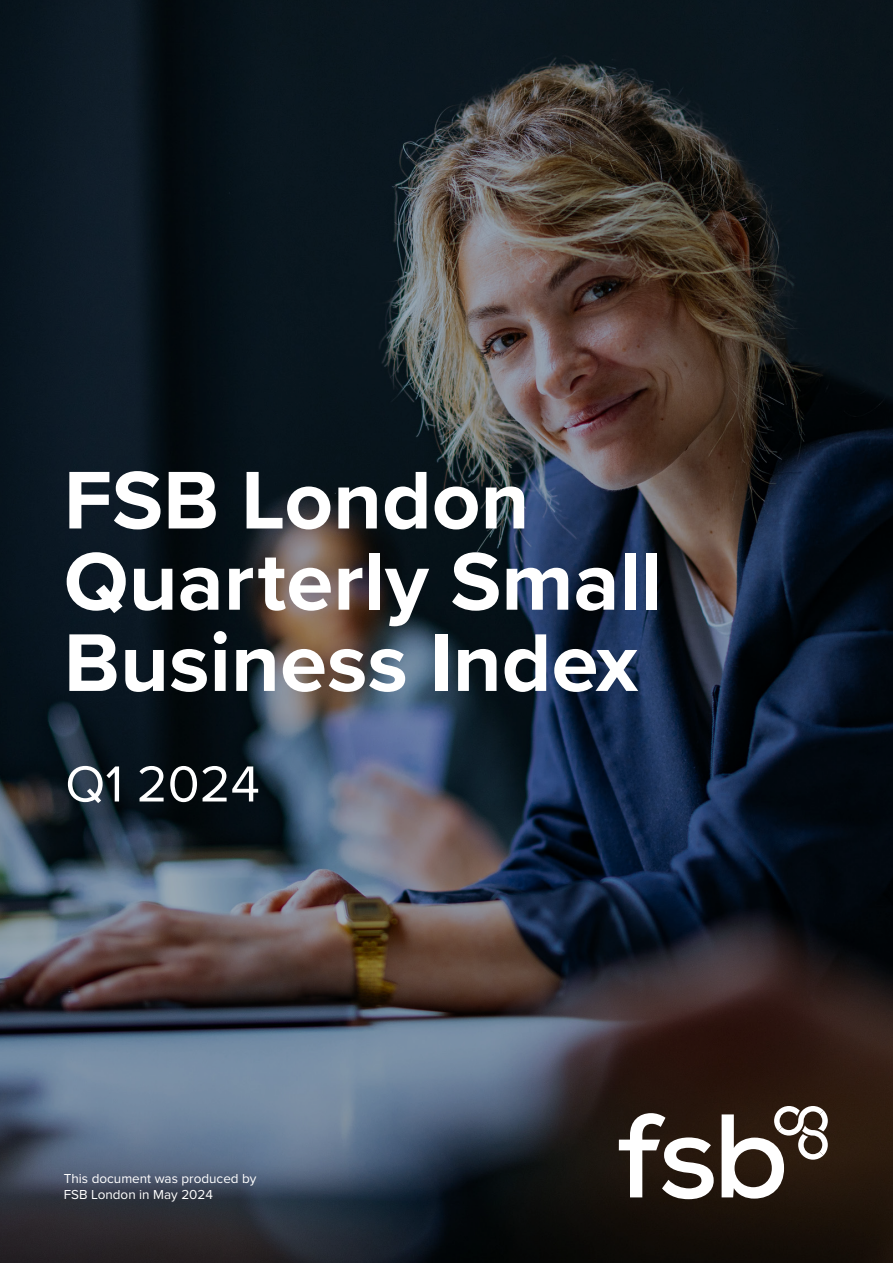
<style>
.page{position:relative;width:893px;height:1263px;background:#fff}
.page>*{position:absolute;margin:0;border:0;box-sizing:border-box;transform-origin:0 0}
.t1{font:700 84.75px/81.2px "Proxima Nova";color:#fff}
.t2{font:52.5px "Proxima Nova";color:#fff}
.t3{font:13.5px/16.2px "Proxima Nova";color:#fff}
</style>
<div class="page">
<img style="left:0;top:0;width:893px;height:1263px">
<svg style="left:619px;top:1113px;width:95px;height:86px"></svg>
<svg style="left:722px;top:1106px;width:106px;height:92px"></svg>
<h1 class="t1" style="left:64px;top:458px;width:600px">FSB London<br>Quarterly Small<br>Business Index</h1>
<h2 class="t2" style="left:65px;top:745px;width:196px">Q1 2024</h2>
<p class="t3" style="left:64px;top:1170px;width:194px">This document was produced by<br>FSB London in May 2024</p>
</div>
